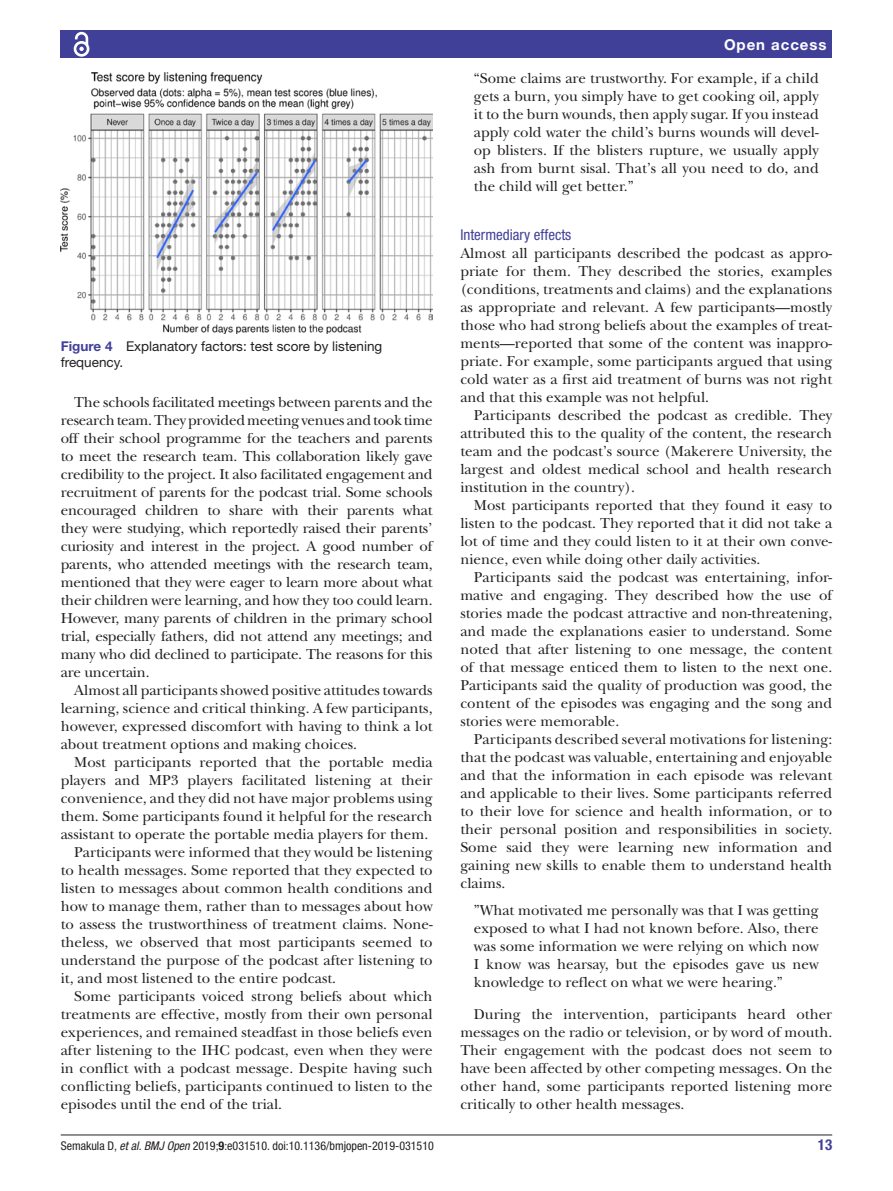
<style>
.page{position:relative;width:893px;height:1191px;background:#fff}
.page>*{position:absolute;margin:0;border:0;box-sizing:border-box;transform-origin:0 0}
.t1{font:15px/18px "New Baskerville";color:#231f20;text-align:justify}
.t2{font:condensed 15px "Helvetica Neue LT Std";color:#414099}
.t3{font:700 15px "Helvetica Neue LT Std";letter-spacing:.065em;color:#fff}
.t4{font:700 condensed 15px "Helvetica Neue LT Std";color:#414099}
.t5{font:13.5px/16.2px "Helvetica Neue LT Std";color:#231f20}
.t6{font:condensed 12px "Helvetica Neue LT Std";color:#231f20}
.s1{font-weight:700;color:#414099}
.s2{font-style:italic}
.s3{font-weight:700}
</style>
<div class="page">
<hr style="left:61px;top:1134px;width:771px;height:1px;background:#231f20">
<div style="left:61px;top:31px;width:771px;height:27px;background:#414099"></div>
<svg style="left:73px;top:31px;width:17px;height:26px"></svg>
<img style="left:61px;top:73px;width:372px;height:260px">
<p class="t5" style="left:61px;top:338px;width:323px"><span class="s1">Figure 4</span> Explanatory factors: test score by listening frequency.</p>
<p class="t1" style="left:61px;top:393px;width:373px;text-indent:14px">The schools facilitated meetings between parents and the research team. They provided meeting venues and took time off their school programme for the teachers and parents to meet the research team. This collaboration likely gave credibility to the project. It also facilitated engagement and recruitment of parents for the podcast trial. Some schools encouraged children to share with their parents what they were studying, which reportedly raised their parents’ curiosity and interest in the project. A good number of parents, who attended meetings with the research team, mentioned that they were eager to learn more about what their children were learning, and how they too could learn.<br>However, many parents of children in the primary school trial, especially fathers, did not attend any meetings; and many who did declined to participate. The reasons for this are uncertain.</p>
<p class="t1" style="left:61px;top:681px;width:373px;text-indent:14px">Almost all participants showed positive attitudes towards learning, science and critical thinking. A few participants, however, expressed discomfort with having to think a lot about treatment options and making choices.</p>
<p class="t1" style="left:74px;top:753px;width:360px">Most participants reported that the portable media</p>
<p class="t1" style="left:61px;top:771px;width:373px">players and MP3 players facilitated listening at their</p>
<p class="t1" style="left:61px;top:789px;width:373px">convenience, and they did not have major problems using</p>
<p class="t1" style="left:61px;top:807px;width:373px">them. Some participants found it helpful for the research</p>
<p class="t1" style="left:61px;top:825px;width:369px">assistant to operate the portable media players for them.</p>
<p class="t1" style="left:74px;top:843px;width:360px">Participants were informed that they would be listening</p>
<p class="t1" style="left:61px;top:861px;width:373px">to health messages. Some reported that they expected to</p>
<p class="t1" style="left:61px;top:879px;width:373px">listen to messages about common health conditions and</p>
<p class="t1" style="left:61px;top:897px;width:373px">how to manage them, rather than to messages about how</p>
<p class="t1" style="left:61px;top:915px;width:373px">to assess the trustworthiness of treatment claims. None-</p>
<p class="t1" style="left:61px;top:933px;width:373px">theless, we observed that most participants seemed to</p>
<p class="t1" style="left:61px;top:951px;width:373px">understand the purpose of the podcast after listening to</p>
<p class="t1" style="left:61px;top:969px;width:277px">it, and most listened to the entire podcast.</p>
<p class="t1" style="left:74px;top:987px;width:360px">Some participants voiced strong beliefs about which</p>
<p class="t1" style="left:61px;top:1005px;width:373px">treatments are effective, mostly from their own personal</p>
<p class="t1" style="left:61px;top:1023px;width:373px">experiences, and remained steadfast in those beliefs even</p>
<p class="t1" style="left:61px;top:1041px;width:373px">after listening to the IHC podcast, even when they were</p>
<p class="t1" style="left:61px;top:1059px;width:373px">in conflict with a podcast message. Despite having such</p>
<p class="t1" style="left:61px;top:1077px;width:373px">conflicting beliefs, participants continued to listen to the</p>
<p class="t1" style="left:61px;top:1095px;width:223px">episodes until the end of the trial.</p>
<p class="t3" style="left:724px;top:35px;width:104px">Open access</p>
<p class="t1" style="left:474px;top:69px;width:346px">“Some claims are trustworthy. For example, if a child gets a burn, you simply have to get cooking oil, apply it to the burn wounds, then apply sugar. If you instead apply cold water the child’s burns wounds will devel&shy;op blisters. If the blisters rupture, we usually apply ash from burnt sisal. That’s all you need to do, and the child will get better.”</p>
<p class="t2" style="left:460px;top:226px;width:113px">Intermediary effects</p>
<p class="t1" style="left:460px;top:244px;width:373px">Almost all participants described the podcast as appro&shy;priate for them. They described the stories, examples (conditions, treatments and claims) and the explanations as appropriate and relevant. A few participants—mostly those who had strong beliefs about the examples of treat&shy;ments—reported that some of the content was inappro&shy;priate. For example, some participants argued that using cold water as a first aid treatment of burns was not right and that this example was not helpful.</p>
<p class="t1" style="left:460px;top:406px;width:373px;text-indent:14px">Participants described the podcast as credible. They attributed this to the quality of the content, the research team and the podcast’s source (Makerere University, the largest and oldest medical school and health research institution in the country).</p>
<p class="t1" style="left:460px;top:496px;width:373px;text-indent:14px">Most participants reported that they found it easy to listen to the podcast. They reported that it did not take a lot of time and they could listen to it at their own conve&shy;nience, even while doing other daily activities.</p>
<p class="t1" style="left:460px;top:568px;width:373px;text-indent:14px">Participants said the podcast was entertaining, infor&shy;mative and engaging. They described how the use of stories made the podcast attractive and non-threatening, and made the explanations easier to understand. Some noted that after listening to one message, the content of that message enticed them to listen to the next one.<br>Participants said the quality of production was good, the content of the episodes was engaging and the song and stories were memorable.</p>
<p class="t1" style="left:460px;top:730px;width:373px;text-indent:14px">Participants described several motivations for listening: that the podcast was valuable, entertaining and enjoyable and that the information in each episode was relevant and applicable to their lives. Some participants referred to their love for science and health information, or to their personal position and responsibilities in society.<br>Some said they were learning new information and gaining new skills to enable them to understand health claims.</p>
<p class="t1" style="left:474px;top:901px;width:346px">”What motivated me personally was that I was getting exposed to what I had not known before. Also, there was some information we were relying on which now I know was hearsay, but the episodes gave us new knowledge to reflect on what we were hearing.”</p>
<p class="t1" style="left:460px;top:1005px;width:373px;text-indent:14px">During the intervention, participants heard other messages on the radio or television, or by word of mouth.<br>Their engagement with the podcast does not seem to have been affected by other competing messages. On the other hand, some participants reported listening more critically to other health messages.</p>
<p class="t6" style="left:61px;top:1138px;width:375px">Semakula D, <span class="s2">et al</span>. <span class="s2">BMJ Open</span> 2019;<span class="s3">9</span>:e031510. doi:10.1136/bmjopen-2019-031510</p>
<p class="t4" style="left:818px;top:1135px;width:16px">13</p>
</div>
